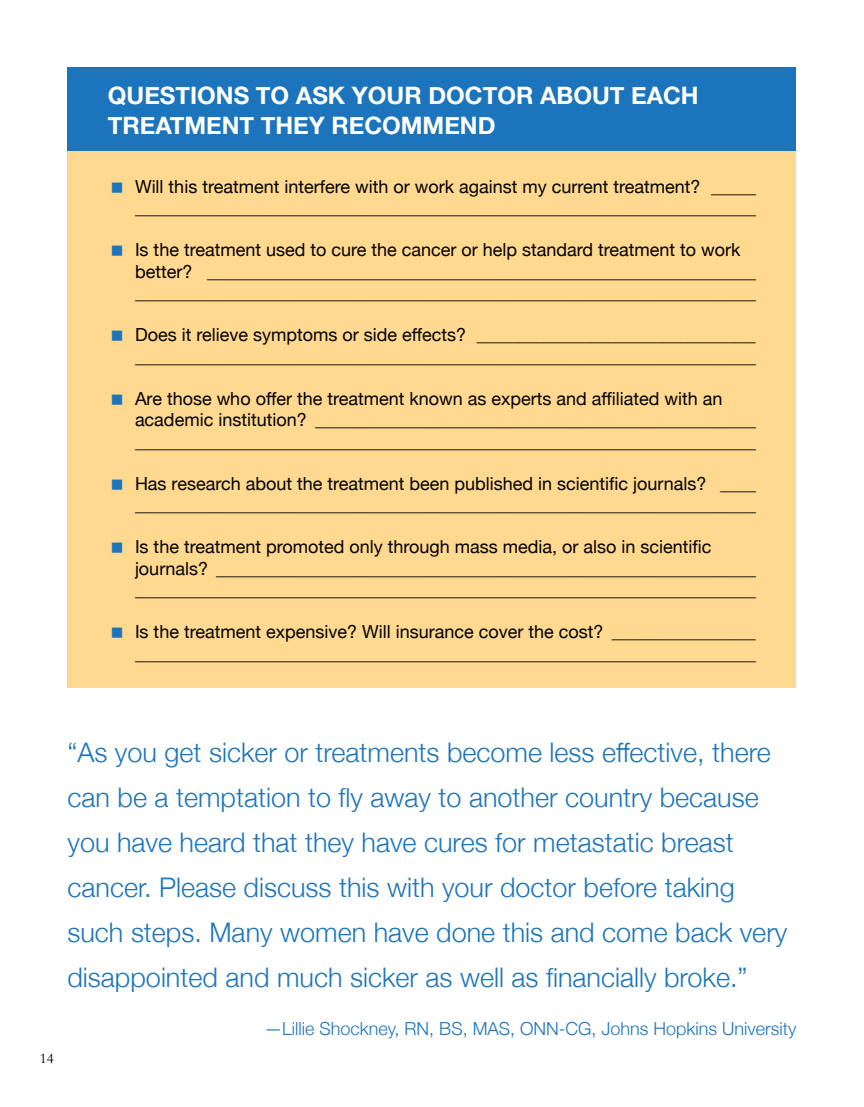
<style>
.page{position:relative;width:864px;height:1107px;background:#fff}
.page>*{position:absolute;margin:0;border:0;box-sizing:border-box;transform-origin:0 0}
.t1{font:300 27px/45px "Helvetica Neue";color:#1c75bc}
.t2{font:700 24px/30px "Helvetica Neue";color:#fff}
.t3{font:18px/21.6px "Helvetica Neue";color:#000}
.t4{font:300 18px "Helvetica Neue";color:#1c75bc}
.t5{font:15px "Garamond";color:#000}
</style>
<div class="page">
<div style="left:68px;top:68px;width:728px;height:620px;background:#ffd990"></div>
<div style="left:68px;top:68px;width:728px;height:83px;background:#1c75bc"></div>
<h2 class="t2" style="left:108px;top:81px;width:592px">QUESTIONS TO ASK YOUR DOCTOR ABOUT EACH<br>TREATMENT THEY RECOMMEND</h2>
<p class="t3" style="left:135px;top:176px;width:622px">Will this treatment interfere with or work against my current treatment? _____ _____________________________________________________________________</p>
<p class="t3" style="left:135px;top:240px;width:622px">Is the treatment used to cure the cancer or help standard treatment to work better? _____________________________________________________________ _____________________________________________________________________</p>
<p class="t3" style="left:135px;top:325px;width:622px">Does it relieve symptoms or side effects? _______________________________ _____________________________________________________________________</p>
<p class="t3" style="left:135px;top:388px;width:622px">Are those who offer the treatment known as experts and affiliated with an academic institution? _________________________________________________ _____________________________________________________________________</p>
<p class="t3" style="left:135px;top:473px;width:622px">Has research about the treatment been published in scientific journals? ____ _____________________________________________________________________</p>
<p class="t3" style="left:135px;top:537px;width:622px">Is the treatment promoted only through mass media, or also in scientific journals? ____________________________________________________________ _____________________________________________________________________</p>
<p class="t3" style="left:135px;top:622px;width:622px">Is the treatment expensive? Will insurance cover the cost? ________________ _____________________________________________________________________</p>
<p class="t5" style="left:40px;top:1049px;width:16px">14</p>
<p class="t1" style="left:68px;top:728px;width:721px">“As you get sicker or treatments become less effective, there can be a temptation to fly away to another country because you have heard that they have cures for metastatic breast cancer. Please discuss this with your doctor before taking such steps. Many women have done this and come back very disappointed and much sicker as well as financially broke.”</p>
<p class="t4" style="left:265px;top:1015px;width:533px">—Lillie Shockney, RN, BS, MAS, ONN-CG, Johns Hopkins University</p>
</div>
